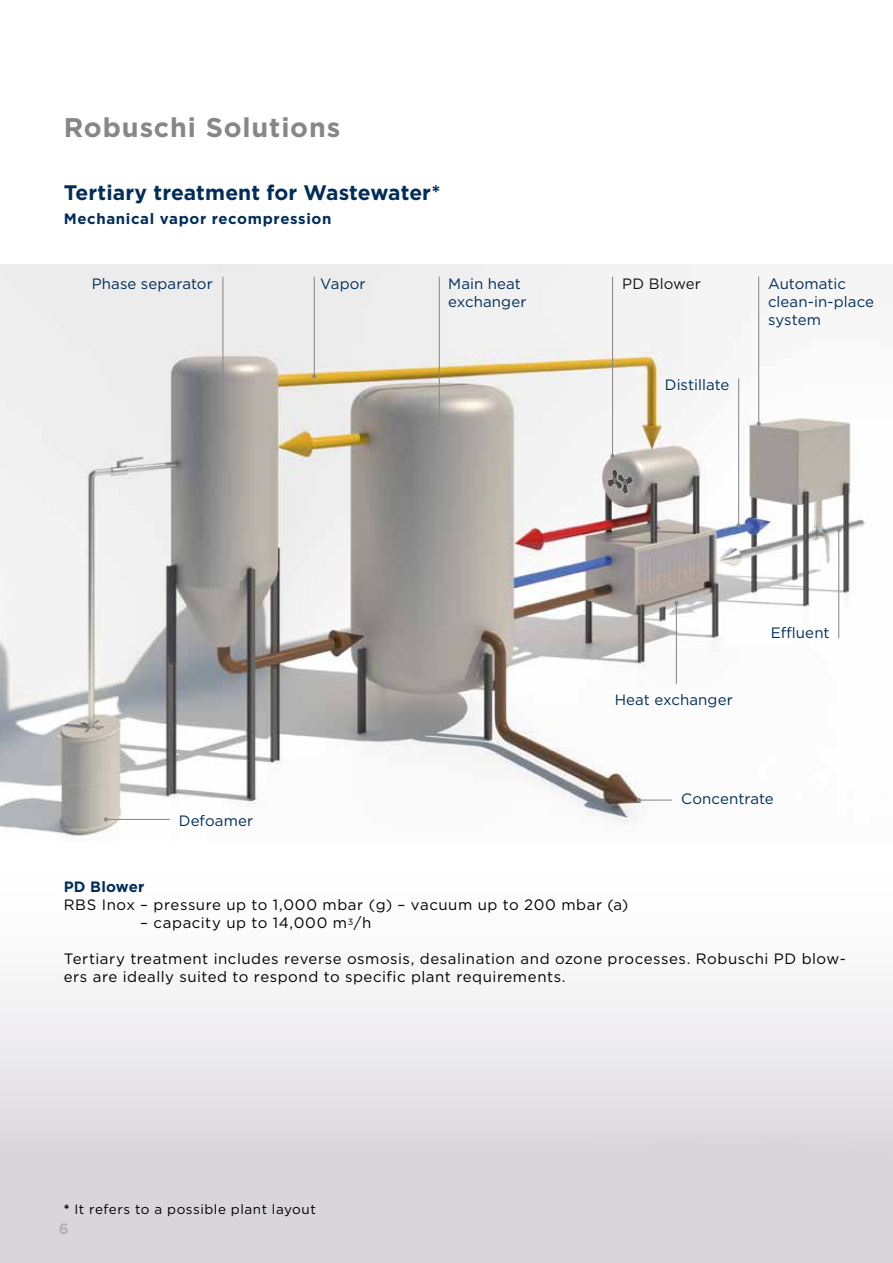
<style>
.page{position:relative;width:893px;height:1263px;background:#fff}
.page>*{position:absolute;margin:0;border:0;box-sizing:border-box;transform-origin:0 0}
.t1{font:700 27px "Gotham";letter-spacing:.03em;color:#878787}
.t2{font:700 21px "Gotham";color:#002d59}
.t3{font:15px/18px "Gotham";letter-spacing:.035em;color:#000}
.t4{font:15px/18px "Gotham";letter-spacing:.005em;color:#002d59}
.t5{font:700 15px "Gotham";letter-spacing:.04em;color:#002d59}
.t6{font:15px "Gotham";letter-spacing:.005em;color:#141310}
.t7{font:700 15px "Gotham";letter-spacing:.01em;color:#002d59}
.t8{font:700 15px "Gotham";color:#b3b2b2}
.t9{font:13.5px "Gotham";letter-spacing:.04em;color:#000}
.s1{font-weight:700}
</style>
<div class="page">
<img style="left:0;top:265px;width:865px;height:577px">
<hr style="left:106px;top:819px;width:64px;height:1px;background:#898c8a">
<svg style="left:104px;top:817px;width:4px;height:4px"></svg>
<hr style="left:676px;top:603px;width:1px;height:81px;background:#898c8a">
<svg style="left:674px;top:601px;width:5px;height:4px"></svg>
<hr style="left:838px;top:530px;width:1px;height:108px;background:#898c8a">
<svg style="left:837px;top:528px;width:4px;height:4px"></svg>
<hr style="left:738px;top:378px;width:1px;height:147px;background:#898c8a">
<svg style="left:736px;top:523px;width:5px;height:5px"></svg>
<hr style="left:612px;top:277px;width:1px;height:179px;background:#898c8a">
<svg style="left:610px;top:454px;width:5px;height:4px"></svg>
<hr style="left:758px;top:277px;width:1px;height:147px;background:#898c8a">
<svg style="left:757px;top:422px;width:4px;height:4px"></svg>
<hr style="left:439px;top:277px;width:1px;height:147px;background:#898c8a">
<svg style="left:437px;top:422px;width:4px;height:4px"></svg>
<hr style="left:222px;top:277px;width:1px;height:147px;background:#898c8a">
<svg style="left:221px;top:422px;width:4px;height:4px"></svg>
<hr style="left:314px;top:277px;width:1px;height:99px;background:#898c8a">
<svg style="left:312px;top:374px;width:4px;height:4px"></svg>
<hr style="left:639px;top:799px;width:33px;height:2px;background:#898c8a">
<svg style="left:637px;top:798px;width:4px;height:4px"></svg>
<h1 class="t1" style="left:64px;top:110px;width:278px">Robuschi Solutions</h1>
<h2 class="t2" style="left:64px;top:179px;width:378px">Tertiary treatment for Wastewater*</h2>
<p class="t5" style="left:64px;top:209px;width:269px">Mechanical vapor recompression</p>
<p class="t4" style="left:92px;top:274px;width:122px">Phase separator</p>
<p class="t4" style="left:320px;top:274px;width:47px">Vapor</p>
<p class="t4" style="left:448px;top:274px;width:80px">Main heat exchanger</p>
<p class="t6" style="left:622px;top:274px;width:80px">PD Blower</p>
<p class="t4" style="left:768px;top:274px;width:108px">Automatic clean-in-place system</p>
<p class="t4" style="left:665px;top:376px;width:66px">Distillate</p>
<p class="t4" style="left:179px;top:811px;width:76px">Defoamer</p>
<p class="t4" style="left:615px;top:690px;width:120px">Heat exchanger</p>
<p class="t4" style="left:771px;top:623px;width:60px">Effluent</p>
<p class="t4" style="left:681px;top:789px;width:94px">Concentrate</p>
<p class="t7" style="left:64px;top:877px;width:82px">PD Blower</p>
<p class="t3" style="left:64px;top:896px;width:566px">RBS Inox – pressure up to 1,000 mbar (g) – vacuum up to 200 mbar (a)</p>
<p class="t3" style="left:140px;top:914px;width:233px">– capacity up to 14,000 m<sup>3</sup>/h</p>
<p class="t3" style="left:64px;top:950px;width:784px">Tertiary treatment includes reverse osmosis, desalination and ozone processes. Robuschi PD blow&shy;ers are ideally suited to respond to specific plant requirements.</p>
<p class="t9" style="left:64px;top:1201px;width:254px"><span class="s1">*</span> It refers to a possible plant layout</p>
<p class="t8" style="left:59px;top:1218px;width:11px">6</p>
</div>
